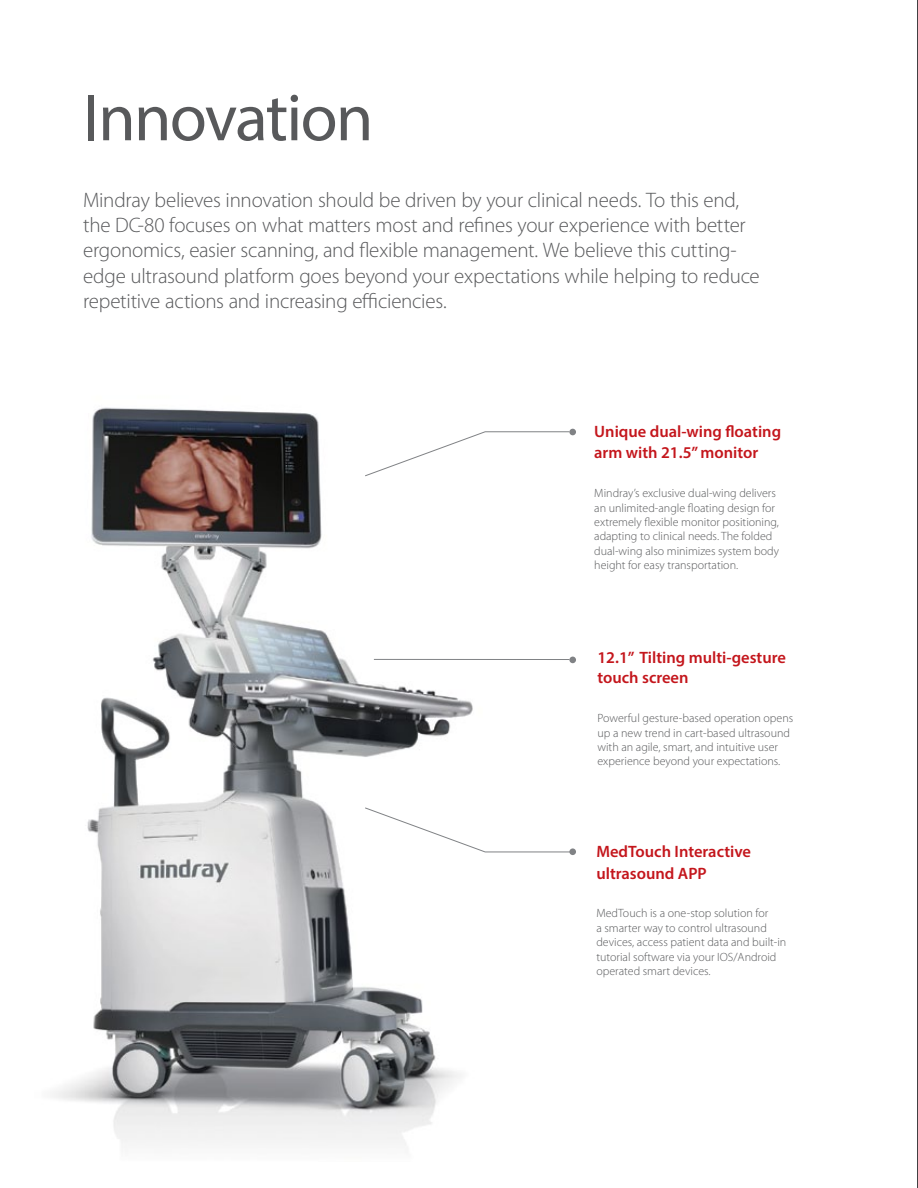
<style>
.page{position:relative;width:918px;height:1188px;background:#fff}
.page>*{position:absolute;margin:0;border:0;box-sizing:border-box;transform-origin:0 0}
.t1{font:67.5px "Myriad Pro";letter-spacing:-.025em;color:#58595b}
.t2{font:300 21px/25.2px "Myriad Pro";letter-spacing:-.015em;color:#58595b}
.t3{font:600 16.5px/21.6px "Myriad Pro";color:#c4161c}
.t4{font:300 12px/14.4px "Myriad Pro";color:#58595b}
</style>
<div class="page">
<img style="left:52px;top:407px;width:421px;height:739px">
<svg style="left:364px;top:807px;width:205px;height:46px"></svg>
<svg style="left:364px;top:431px;width:205px;height:46px"></svg>
<hr style="left:374px;top:659px;width:196px;height:1px;background:#808285">
<div style="left:569px;top:848px;width:7px;height:7px;background:#808285;border-radius:50%"></div>
<div style="left:569px;top:429px;width:7px;height:6px;background:#808285;border-radius:50%"></div>
<div style="left:569px;top:657px;width:7px;height:6px;background:#808285;border-radius:50%"></div>
<h1 class="t1" style="left:83px;top:76px;width:292px">Innovation</h1>
<p class="t2" style="left:83px;top:188px;width:678px">Mindray believes innovation should be driven by your clinical needs. To this end, the DC-80 focuses on what matters most and refines your experience with better ergonomics, easier scanning, and flexible management. We believe this cutting&shy;edge ultrasound platform goes beyond your expectations while helping to reduce repetitive actions and increasing efficiencies.</p>
<h3 class="t3" style="left:594px;top:420px;width:188px">Unique dual-wing floating arm with 21.5” monitor</h3>
<p class="t4" style="left:594px;top:486px;width:186px">Mindray’s exclusive dual-wing delivers an unlimited-angle floating design for extremely flexible monitor positioning, adapting to clinical needs. The folded dual-wing also minimizes system body height for easy transportation.</p>
<h3 class="t3" style="left:597px;top:648px;width:190px;line-height:19.8px">12.1” Tilting multi-gesture touch screen</h3>
<p class="t4" style="left:597px;top:711px;width:197px">Powerful gesture-based operation opens up a new trend in cart-based ultrasound with an agile, smart, and intuitive user experience beyond your expectations.</p>
<h3 class="t3" style="left:596px;top:840px;width:156px">MedTouch Interactive ultrasound APP</h3>
<p class="t4" style="left:596px;top:906px;width:191px">MedTouch is a one-stop solution for<br>a smarter way to control ultrasound devices, access patient data and built-in tutorial software via your IOS/Android operated smart devices.</p>
</div>
